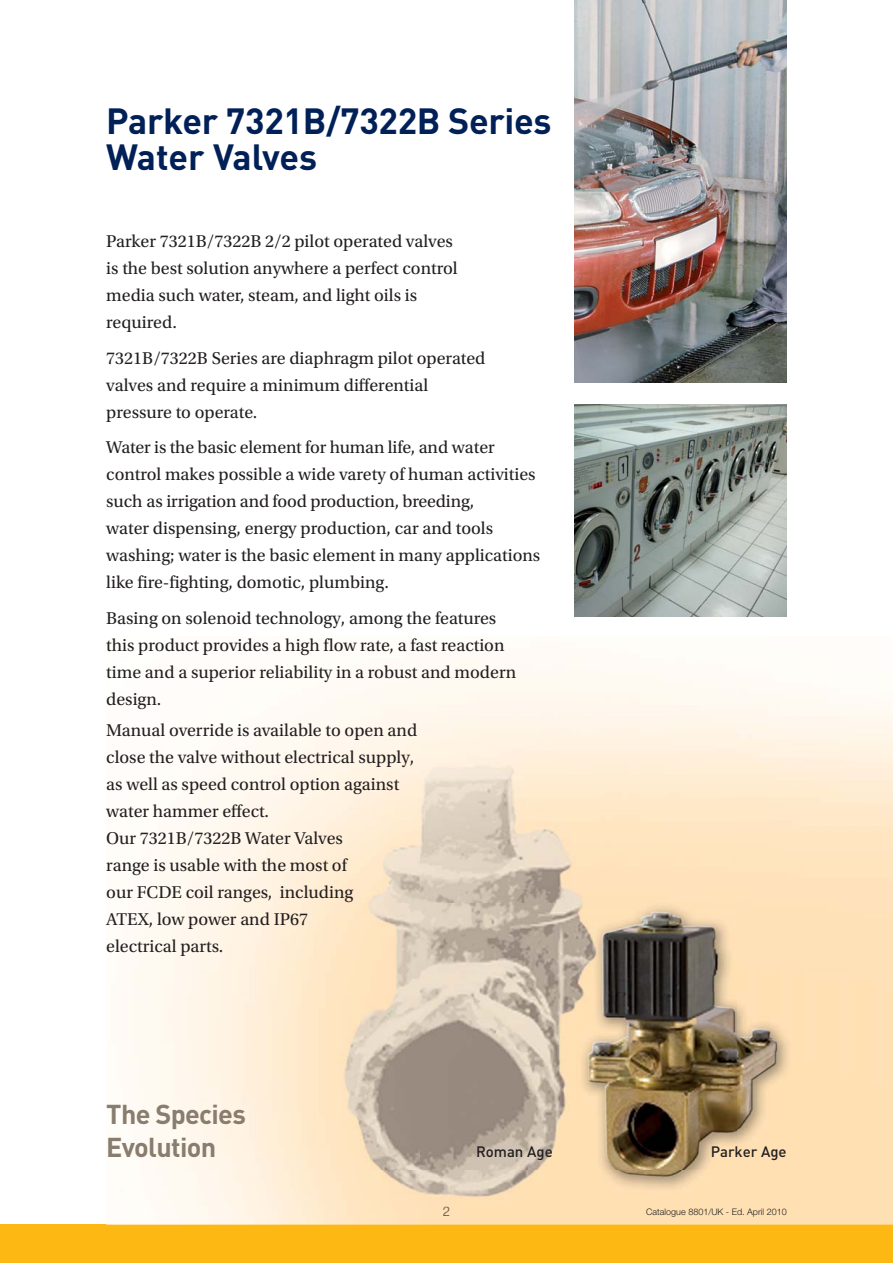
<style>
.page{position:relative;width:893px;height:1263px;background:#fff}
.page>*{position:absolute;margin:0;border:0;box-sizing:border-box;transform-origin:0 0}
.t1{font:700 36px/36px "DINOT";letter-spacing:-.01em;color:#002057}
.t2{font:700 27px/32.4px "DINOT";letter-spacing:-.025em;color:#887d6e}
.t3{font:18px/27px "Utopia Std";color:#231f20}
.t4{font:500 15px "DINOT";color:#231f20}
.t5{font:13.5px "Helvetica Neue LT Std";color:#231f20}
.t6{font:300 9px "Helvetica Neue LT Std";color:#231f20}
</style>
<div class="page">
<div style="left:0;top:1225px;width:893px;height:38px;background:#fdb813"></div>
<img style="left:106px;top:658px;width:787px;height:567px">
<svg style="left:443px;top:1207px;width:6px;height:9px"></svg>
<img style="left:574px;top:0;width:213px;height:383px">
<img style="left:574px;top:404px;width:213px;height:213px">
<h1 class="t1" style="left:106px;top:107px;width:447px">Parker 7321B/7322B Series<br>Water Valves</h1>
<p class="t3" style="left:106px;top:229px;width:353px">Parker 7321B/7322B 2/2 pilot operated valves is the best solution anywhere a perfect control media such water, steam, and light oils is required.</p>
<p class="t3" style="left:106px;top:346px;width:381px">7321B/7322B Series are diaphragm pilot operated valves and require a minimum differential pressure to operate.</p>
<p class="t3" style="left:106px;top:435px;width:435px">Water is the basic element for human life, and water control makes possible a wide varety of human activities such as irrigation and food production, breeding,<br>water dispensing, energy production, car and tools washing; water is the basic element in many applications like fire-fighting, domotic, plumbing.</p>
<p class="t3" style="left:106px;top:606px;width:411px">Basing on solenoid technology, among the features this product provides a high flow rate, a fast reaction time and a superior reliability in a robust and modern design.</p>
<p class="t3" style="left:106px;top:718px;width:312px">Manual override is available to open and close the valve without electrical supply, as well as speed control option against water hammer effect.<br>Our 7321B/7322B Water Valves<br>range is usable with the most of<br>our FCDE coil ranges, including<br>ATEX, low power and IP67<br>electrical parts.</p>
<h2 class="t2" style="left:106px;top:1102px;width:141px">The Species<br>Evolution</h2>
<p class="t4" style="left:476px;top:1146px;width:78px">Roman Age</p>
<p class="t4" style="left:711px;top:1146px;width:77px">Parker Age</p>
<p class="t5" style="left:443px;top:1207px;width:9px">2</p>
<p class="t6" style="left:646px;top:1209px;width:142px">Catalogue 8801/UK - Ed. April 2010</p>
</div>
